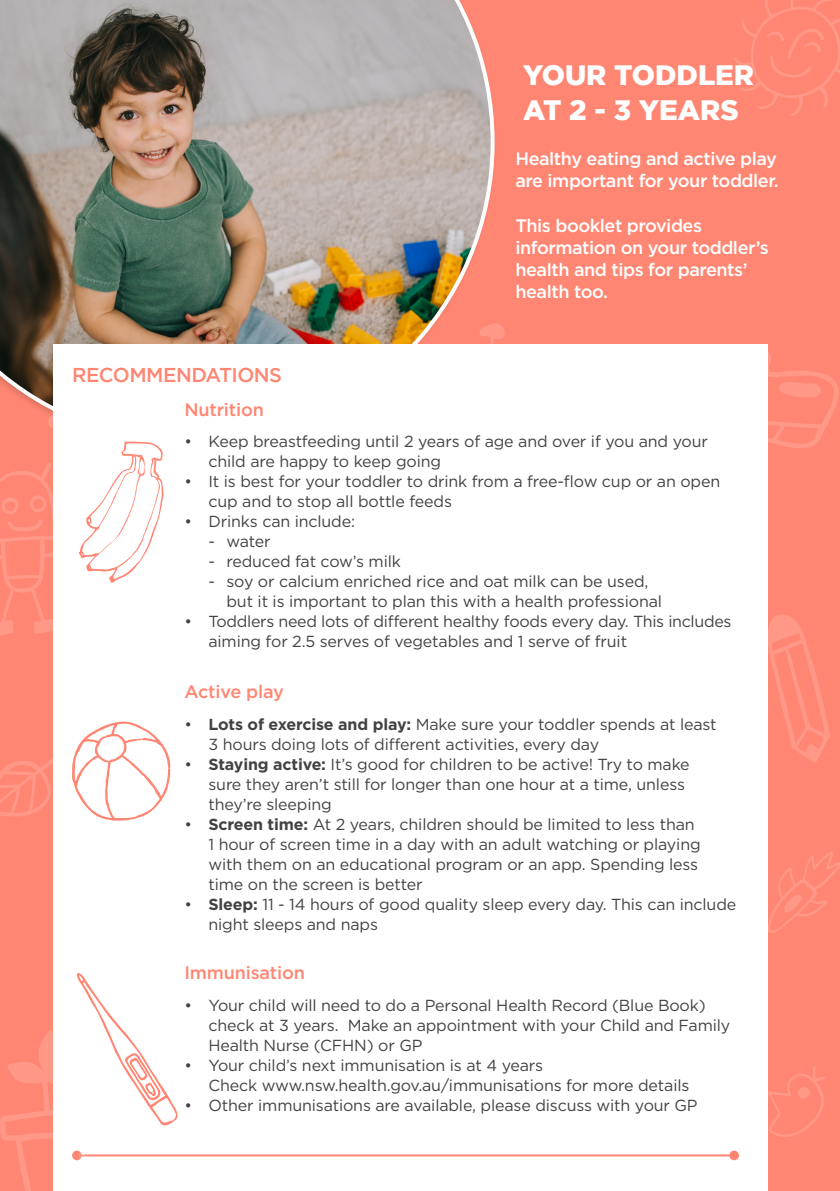
<style>
.page{position:relative;width:840px;height:1191px;background:#fff}
.page>*{position:absolute;margin:0;border:0;box-sizing:border-box;transform-origin:0 0}
.t1{font:900 28px/34.8px "Gotham HTF";color:#fff}
.t2{font:20px "Gotham HTF Medium 2";letter-spacing:-.025em;color:#ff8672}
.t3{font:500 18px/22px "Gotham";letter-spacing:-.025em;color:#fff}
.t4{font:500 18px "Gotham";letter-spacing:-.01em;color:#ff8672}
.t5{font:16px/20px "Gotham";letter-spacing:-.01em;color:#424242}
.s1{font-weight:700}
</style>
<div class="page">
<div style="left:0;top:0;width:839px;height:1191px;background:#ff8672"></div>
<img style="left:0;top:0;width:494px;height:387px">
<div style="left:53px;top:344px;width:714px;height:847px;background:#fff"></div>
<hr style="left:77px;top:1154px;width:658px;height:2px;background:#ff8672">
<div style="left:729px;top:1150px;width:9px;height:10px;background:#ff8672;border-radius:50%"></div>
<svg style="left:72px;top:721px;width:99px;height:100px"></svg>
<svg style="left:734px;top:0;width:105px;height:116px"></svg>
<svg style="left:767px;top:344px;width:72px;height:105px"></svg>
<svg style="left:410px;top:323px;width:95px;height:21px"></svg>
<svg style="left:767px;top:614px;width:63px;height:149px"></svg>
<svg style="left:767px;top:851px;width:72px;height:82px"></svg>
<svg style="left:0;top:758px;width:53px;height:59px"></svg>
<svg style="left:767px;top:1065px;width:59px;height:73px"></svg>
<svg style="left:0;top:973px;width:177px;height:218px"></svg>
<svg style="left:0;top:387px;width:164px;height:249px"></svg>
<h1 class="t1" style="left:523px;top:57px;width:232px">YOUR TODDLER<br>AT 2 - 3 YEARS</h1>
<p class="t2" style="left:72px;top:363px;width:211px">RECOMMENDATIONS</p>
<p class="t3" style="left:515px;top:148px;width:264px">Healthy eating and active play are important for your toddler.</p>
<p class="t3" style="left:515px;top:214px;width:255px">This booklet provides information on your toddler’s health and tips for parents’ health too.</p>
<p class="t4" style="left:184px;top:397px;width:81px">Nutrition</p>
<p class="t5" style="left:208px;top:431px;width:500px;text-indent:-24px">• Keep breastfeeding until 2 years of age and over if you and your child are happy to keep going</p>
<p class="t5" style="left:208px;top:471px;width:513px;text-indent:-24px">• It is best for your toddler to drink from a free-flow cup or an open cup and to stop all bottle feeds</p>
<p class="t5" style="left:184px;top:511px;width:172px">• Drinks can include:</p>
<p class="t5" style="left:208px;top:531px;width:64px">- water</p>
<p class="t5" style="left:208px;top:551px;width:194px">- reduced fat cow’s milk</p>
<p class="t5" style="left:226px;top:571px;width:437px;text-indent:-18px">- soy or calcium enriched rice and oat milk can be used, but it is important to plan this with a health professional</p>
<p class="t5" style="left:208px;top:611px;width:524px;text-indent:-24px">• Toddlers need lots of different healthy foods every day. This includes aiming for 2.5 serves of vegetables and 1 serve of fruit</p>
<p class="t4" style="left:184px;top:680px;width:101px">Active play</p>
<p class="t5" style="left:208px;top:713px;width:509px;text-indent:-24px">• <span class="s1">Lots of exercise and play:</span> Make sure your toddler spends at least<br>3 hours doing lots of different activities, every day</p>
<p class="t5" style="left:208px;top:753px;width:482px;text-indent:-24px">• <span class="s1">Staying active:</span> It’s good for children to be active! Try to make sure they aren’t still for longer than one hour at a time, unless they’re sleeping</p>
<p class="t5" style="left:208px;top:813px;width:493px;text-indent:-24px">• <span class="s1">Screen time:</span> At 2 years, children should be limited to less than 1 hour of screen time in a day with an adult watching or playing with them on an educational program or an app. Spending less time on the screen is better</p>
<p class="t5" style="left:208px;top:893px;width:529px;text-indent:-24px">• <span class="s1">Sleep:</span> 11 - 14 hours of good quality sleep every day. This can include night sleeps and naps</p>
<p class="t4" style="left:184px;top:961px;width:122px">Immunisation</p>
<p class="t5" style="left:208px;top:994px;width:523px;text-indent:-24px">• Your child will need to do a Personal Health Record (Blue Book) check at 3 years. Make an appointment with your Child and Family<br>Health Nurse (CFHN) or GP</p>
<p class="t5" style="left:208px;top:1054px;width:482px;text-indent:-24px">• Your child’s next immunisation is at 4 years<br>Check www.nsw.health.gov.au/immunisations for more details</p>
<p class="t5" style="left:184px;top:1094px;width:514px">• Other immunisations are available, please discuss with your GP</p>
</div>
